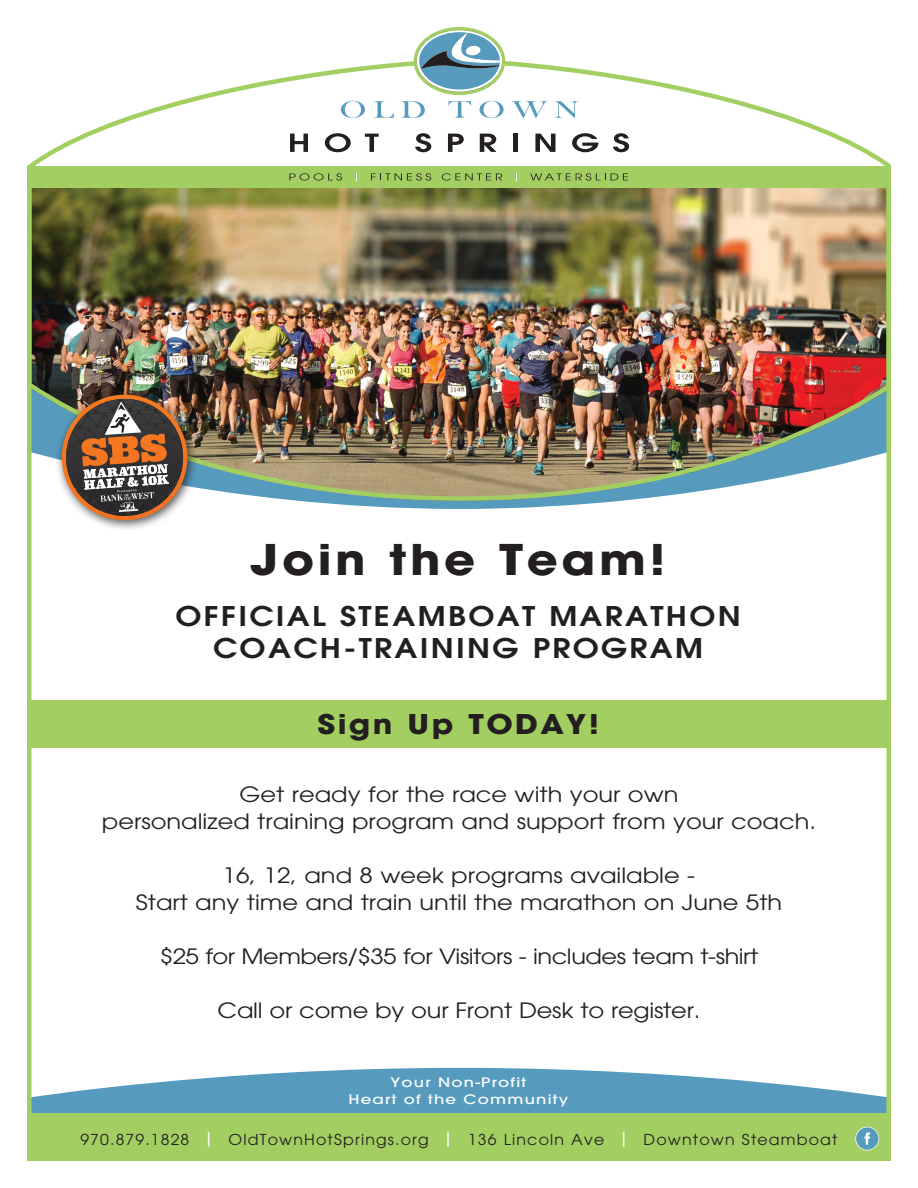
<style>
.page{position:relative;width:918px;height:1188px;background:#fff}
.page>*{position:absolute;margin:0;border:0;box-sizing:border-box;transform-origin:0 0}
.t1{font:700 42px "Avant Garde";letter-spacing:.075em;color:#231f20;scale:1.15 1}
.t2{font:600 27px/32.4px "Avant Garde";letter-spacing:.075em;color:#231f20;text-align:center;scale:1.15 1}
.t3{font:700 27px "Avant Garde";letter-spacing:.075em;color:#231f20;scale:1.15 1}
.t4{font:21px/27px "Avant Garde";color:#231f20;text-align:center;scale:1.15 1}
.t5{font:21px "Avant Garde";letter-spacing:-.02em;color:#231f20;scale:1.15 1}
.t6{font:15px "Avant Garde";letter-spacing:.075em;color:#231f20;scale:1.05 1}
.t7{font:500 12.9px/16.5px "Avant Garde";letter-spacing:.075em;color:#fff;text-align:center;scale:1.27 1}
.s1{font-size:18px;color:#fff}
</style>
<div class="page">
<svg style="left:419px;top:32px;width:81px;height:26px"></svg>
<div style="left:414px;top:27px;width:91px;height:68px;border:3px solid #a3cf62;border-radius:50%"></div>
<img style="left:27px;top:58px;width:864px;height:1103px">
<svg style="left:855px;top:1127px;width:24px;height:23px"></svg>
<svg style="left:856px;top:1127px;width:22px;height:23px"></svg>
<div style="left:27px;top:700px;width:863px;height:48px;background:#a3cf62"></div>
<div style="left:55px;top:387px;width:143px;height:144px;background:#231f20;opacity:.77"></div>
<svg style="left:60px;top:395px;width:130px;height:127px;background:#8a705e"></svg>
<h1 class="t1" style="left:250px;top:532px;width:363px">Join the Team!</h1>
<p class="t2" style="left:175px;top:599px;width:493px">OFFICIAL STEAMBOAT MARATHON<br>COACH-TRAINING PROGRAM</p>
<p class="t3" style="left:318px;top:707px;width:246px">Sign Up TODAY!</p>
<p class="t4" style="left:102px;top:781px;width:623px">Get ready for the race with your own<br>personalized training program and support from your coach.</p>
<p class="t4" style="left:136px;top:862px;width:564px">16, 12, and 8 week programs available -<br>Start any time and train until the marathon on June 5th</p>
<p class="t5" style="left:160px;top:944px;width:522px">$25 for Members/$35 for Visitors - includes team t-shirt</p>
<p class="t4" style="left:218px;top:997px;width:421px">Call or come by our Front Desk to register.</p>
<p class="t7" style="left:348px;top:1075px;width:175px">Your Non-Profit<br>Heart of the Community</p>
<p class="t6" style="left:80px;top:1130px;width:723px">970.879.1828 <span class="s1">|</span> OldTownHotSprings.org <span class="s1">|</span> 136 Lincoln Ave <span class="s1">|</span> Downtown Steamboat</p>
</div>
